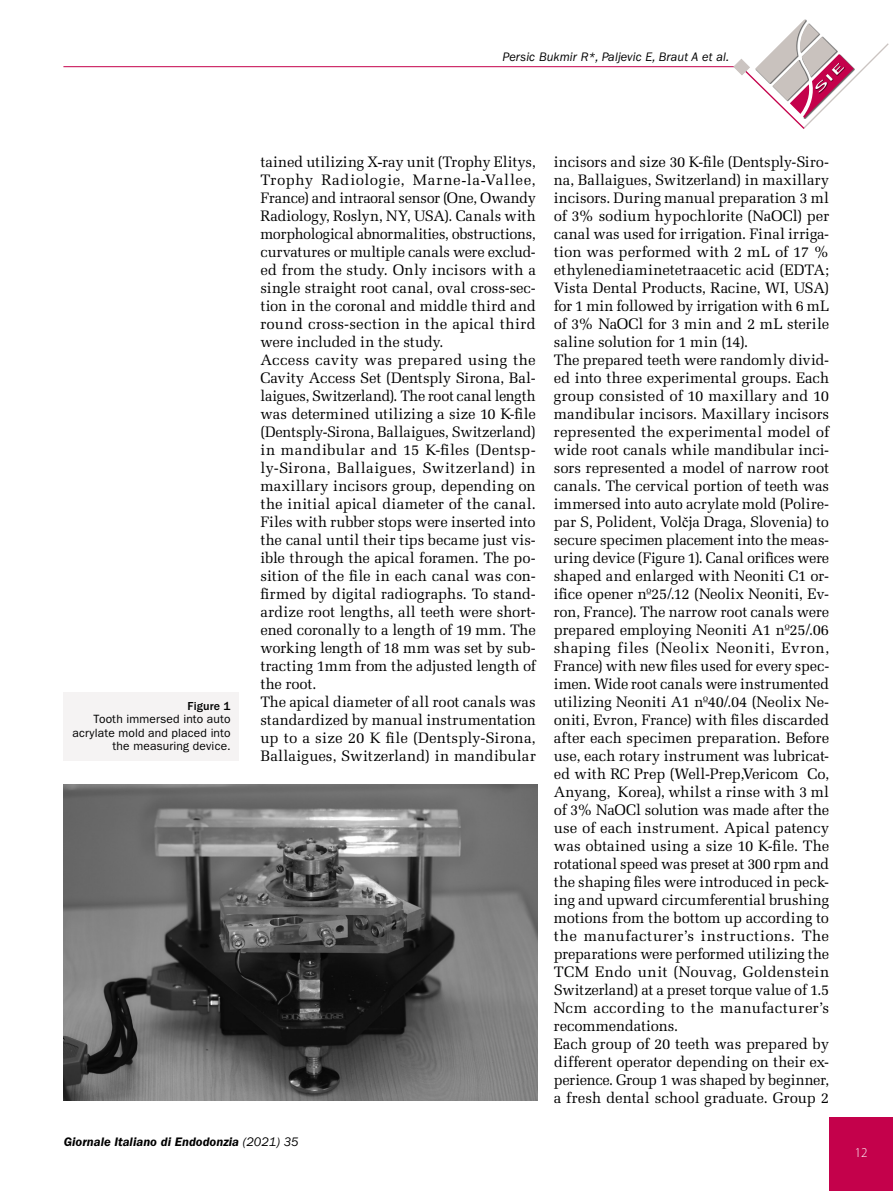
<style>
.page{position:relative;width:893px;height:1191px;background:#fff}
.page>*{position:absolute;margin:0;border:0;box-sizing:border-box;transform-origin:0 0}
.t1{font:15.15px/18px "Melior LT Std";color:#000}
.t2{font:300 13.5px "Myriad Pro";color:#fff}
.t3{font:italic 12.75px "ITC Franklin Gothic Std";letter-spacing:.01em;color:#000}
.t4{font:italic 600 12.75px "ITC Franklin Gothic Std";color:#000}
.t5{font:12px/13.5px "ITC Franklin Gothic Std";letter-spacing:.015em;color:#000;text-align:right}
.t6{font:500 12px "ITC Franklin Gothic Std";letter-spacing:.01em;color:#000}
.s1{font-family:"Times New Roman";font-size:15.6px}
.s2{font-family:"Times New Roman"}
.s3{font-weight:400}
</style>
<div class="page">
<div style="left:829px;top:1118px;width:64px;height:73px;background:#c4014b"></div>
<hr style="left:63px;top:66px;width:678px;height:1px;background:#c4014b">
<svg style="left:734px;top:19px;width:155px;height:110px"></svg>
<div style="left:64px;top:693px;width:175px;height:68px;background:#f5f3f3"></div>
<img style="left:64px;top:784px;width:474px;height:316px">
<p class="t3" style="left:502px;top:49px;width:228px">Persic Bukmir R*, Paljevic E, Braut A et al.</p>
<p class="t6" style="left:188px;top:699px;width:45px">Figure 1</p>
<p class="t5" style="left:72px;top:712px;width:160px">Tooth immersed into auto acrylate mold and placed into the measuring device.</p>
<p class="t1" style="left:260px;top:153px;width:277px">tained utilizing X<span class="s1">-</span>ray unit (Trophy Elitys, Trophy Radiologie, Marne<span class="s2">-</span>la<span class="s2">-</span>Vallee, France) and intraoral sensor (One, Owandy Radiology, Roslyn, NY, USA). Canals with morphological abnormalities, obstructions, curvatures or multiple canals were exclud&shy;ed from the study. Only incisors with a single straight root canal, oval cross-sec&shy;tion in the coronal and middle third and round cross-section in the apical third were included in the study.<br>Access cavity was prepared using the Cavity Access Set (Dentsply Sirona, Bal&shy;laigues, Switzerland). The root canal length was determined utilizing a size 10 K-file (Dentsply-Sirona, Ballaigues, Switzerland) in mandibular and 15 K-files (Dentsp&shy;ly-Sirona, Ballaigues, Switzerland) in maxillary incisors group, depending on the initial apical diameter of the canal.<br>Files with rubber stops were inserted into the canal until their tips became just vis&shy;ible through the apical foramen. The po&shy;sition of the file in each canal was con&shy;firmed by digital radiographs. To stand&shy;ardize root lengths, all teeth were short&shy;ened coronally to a length of 19 mm. The working length of 18 mm was set by sub&shy;tracting 1mm from the adjusted length of the root.<br>The apical diameter of all root canals was standardized by manual instrumentation up to a size 20 K file (Dentsply-Sirona, Ballaigues, Switzerland) in mandibular</p>
<p class="t1" style="left:554px;top:153px;width:277px">incisors and size 30 K-file (Dentsply-Siro&shy;na, Ballaigues, Switzerland) in maxillary incisors. During manual preparation 3 ml of 3% sodium hypochlorite (NaOCl) per canal was used for irrigation. Final irriga&shy;tion was performed with 2 mL of 17 % ethylenediaminetetraacetic acid (EDTA; Vista Dental Products, Racine, WI, USA) for 1 min followed by irrigation with 6 mL of 3% NaOCl for 3 min and 2 mL sterile saline solution for 1 min (14).<br>The prepared teeth were randomly divid&shy;ed into three experimental groups. Each group consisted of 10 maxillary and 10 mandibular incisors. Maxillary incisors represented the experimental model of wide root canals while mandibular inci&shy;sors represented a model of narrow root canals. The cervical portion of teeth was immersed into auto acrylate mold (Polire&shy;par S, Polident, Vol<span class="s2">č</span>ja Draga, Slovenia) to secure specimen placement into the meas&shy;uring device (Figure 1). Canal orifices were shaped and enlarged with Neoniti C1 or&shy;ifice opener nº25/.12 (Neolix Neoniti, Ev&shy;ron, France). The narrow root canals were prepared employing Neoniti A1 nº25/.06 shaping files (Neolix Neoniti, Evron, France) with new files used for every spec&shy;imen. Wide root canals were instrumented utilizing Neoniti A1 nº40/.04 (Neolix Ne&shy;oniti, Evron, France) with files discarded after each specimen preparation. Before use, each rotary instrument was lubricat&shy;ed with RC Prep (Well-Prep,Vericom Co, Anyang, Korea), whilst a rinse with 3 ml of 3% NaOCl solution was made after the use of each instrument. Apical patency was obtained using a size 10 K-file. The rotational speed was preset at 300 rpm and the shaping files were introduced in peck&shy;ing and upward circumferential brushing motions from the bottom up according to the manufacturer’s instructions. The preparations were performed utilizing the TCM Endo unit (Nouvag, Goldenstein Switzerland) at a preset torque value of 1.5<br>Ncm according to the manufacturer’s recommendations.<br>Each group of 20 teeth was prepared by different operator depending on their ex&shy;perience. Group 1 was shaped by beginner, a fresh dental school graduate. Group 2</p>
<p class="t4" style="left:64px;top:1134px;width:236px">Giornale Italiano di Endodonzia <span class="s3">(2021) 35</span></p>
<p class="t2" style="left:855px;top:1145px;width:14px">12</p>
</div>
